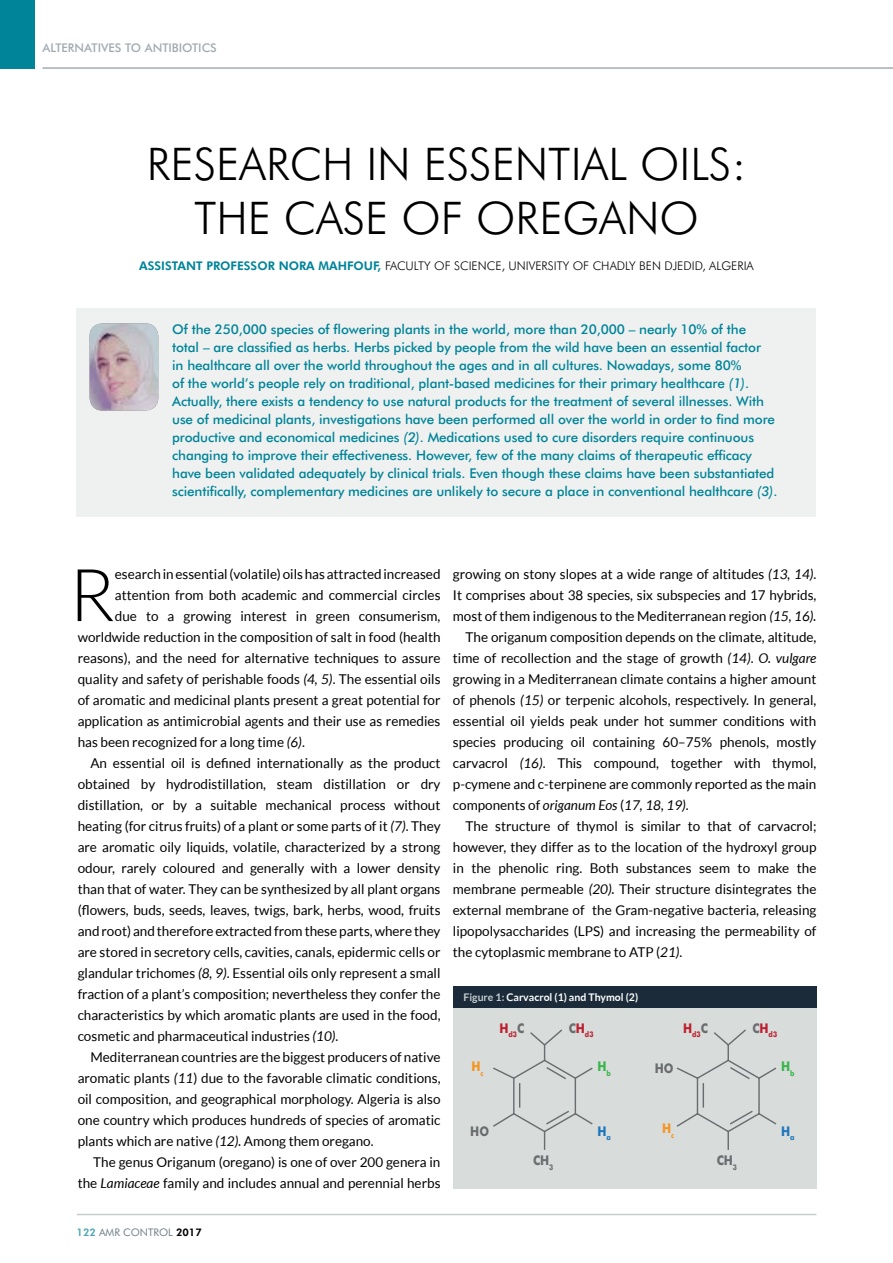
<style>
.page{position:relative;width:893px;height:1263px;background:#fff}
.page>*{position:absolute;margin:0;border:0;box-sizing:border-box;transform-origin:0 0}
.t1{font:300 72.9px "Lato";color:#000}
.t2{font:300 45px/54px "Futura BT";color:#000;text-align:center}
.t3{font:13.5px "Lato";color:#000}
.t4{font:500 13.5px/18px "Futura BT";letter-spacing:-.01em;color:#008499}
.t5{font:italic 13.5px "Lato";color:#000}
.t6{font:700 13.35px "Futura BT";color:#6a6c6e;scale:.85 1}
.t7{font:700 13.35px "Futura BT";color:#f7941e;scale:.85 1}
.t8{font:700 13.35px "Futura BT";color:#39b54a;scale:.85 1}
.t9{font:700 13.35px "Futura BT";color:#1c75bc;scale:.85 1}
.t10{font:300 12px "Futura BT";color:#000}
.t11{font:500 12px "Futura BT";color:#a1abb2}
.t12{font:700 10.5px "Lato";color:#fff}
.t13{font:10.5px "Futura BT";color:#72808a}
.t14{font:700 7.8px "Futura BT";color:#be1e2d;scale:.85 1}
.s1{font-weight:800;color:#008499}
.s2{font-style:italic}
.s3{font-style:normal}
.s4{color:#c6cdd1}
.s5{font-weight:800;color:#53a8b9}
.s6{font-weight:800;color:#000}
</style>
<div class="page">
<div style="left:0;top:0;width:34px;height:69px;background:#008499"></div>
<hr style="left:43px;top:67px;width:850px;height:2px;background:#a1abb2">
<div style="left:77px;top:308px;width:739px;height:209px;background:#eff1f0"></div>
<img style="left:90px;top:323px;width:68px;height:88px">
<hr style="left:77px;top:1214px;width:739px;height:1px;background:#c6cdd1">
<div style="left:453px;top:995px;width:363px;height:194px;background:#d8dcdb"></div>
<svg style="left:493px;top:1029px;width:100px;height:121px"></svg>
<svg style="left:676px;top:1029px;width:101px;height:121px"></svg>
<div style="left:453px;top:987px;width:363px;height:21px;background:#1c2b39"></div>
<p class="t11" style="left:43px;top:40px;width:176px">ALTERNATIVES TO ANTIBIOTICS</p>
<h2 class="t2" style="left:147px;top:137px;width:601px">RESEARCH IN ESSENTIAL OILS:<br>THE CASE OF OREGANO</h2>
<p class="t10" style="left:139px;top:259px;width:616px"><span class="s1">ASSISTANT PROFESSOR NORA MAHFOUF,</span> FACULTY OF SCIENCE, UNIVERSITY OF CHADLY BEN DJEDID, ALGERIA</p>
<p class="t4" style="left:172px;top:320px;width:607px">Of the 250,000 species of flowering plants in the world, more than 20,000 – nearly 10% of the<br>total – are classified as herbs. Herbs picked by people from the wild have been an essential factor<br>in healthcare all over the world throughout the ages and in all cultures. Nowadays, some 80%<br>of the world’s people rely on traditional, plant-based medicines for their primary healthcare <span class="s2">(1)</span>.<br>Actually, there exists a tendency to use natural products for the treatment of several illnesses. With use of medicinal plants, investigations have been performed all over the world in order to find more productive and economical medicines <span class="s2">(2)</span>. Medications used to cure disorders require continuous changing to improve their effectiveness. However, few of the many claims of therapeutic efficacy have been validated adequately by clinical trials. Even though these claims have been substantiated scientifically, complementary medicines are unlikely to secure a place in conventional healthcare <span class="s2">(3)</span>.</p>
<h1 class="t1" style="left:69px;top:556px;width:47px">R</h1>
<p class="t3" style="left:115px;top:567px;width:327px">esearch in essential (volatile) oils has attracted increased</p>
<p class="t3" style="left:115px;top:588px;width:327px">attention from both academic and commercial circles</p>
<p class="t3" style="left:115px;top:609px;width:327px">due to a growing interest in green consumerism,</p>
<p class="t3" style="left:78px;top:630px;width:364px">worldwide reduction in the composition of salt in food (health</p>
<p class="t3" style="left:78px;top:651px;width:364px">reasons), and the need for alternative techniques to assure</p>
<p class="t3" style="left:78px;top:672px;width:364px">quality and safety of perishable foods <span class="s2">(4, 5)</span>. The essential oils</p>
<p class="t3" style="left:78px;top:693px;width:364px">of aromatic and medicinal plants present a great potential for</p>
<p class="t3" style="left:78px;top:714px;width:364px">application as antimicrobial agents and their use as remedies</p>
<p class="t3" style="left:78px;top:735px;width:229px">has been recognized for a long time <span class="s2">(6)</span>.</p>
<p class="t3" style="left:90px;top:756px;width:352px">An essential oil is defined internationally as the product</p>
<p class="t3" style="left:78px;top:777px;width:364px">obtained by hydrodistillation, steam distillation or dry</p>
<p class="t3" style="left:78px;top:798px;width:364px">distillation, or by a suitable mechanical process without</p>
<p class="t3" style="left:78px;top:819px;width:364px">heating (for citrus fruits) of a plant or some parts of it <span class="s2">(7)</span>. They</p>
<p class="t3" style="left:78px;top:840px;width:364px">are aromatic oily liquids, volatile, characterized by a strong</p>
<p class="t3" style="left:78px;top:861px;width:364px">odour, rarely coloured and generally with a lower density</p>
<p class="t3" style="left:78px;top:882px;width:364px">than that of water. They can be synthesized by all plant organs</p>
<p class="t3" style="left:78px;top:903px;width:364px">(flowers, buds, seeds, leaves, twigs, bark, herbs, wood, fruits</p>
<p class="t3" style="left:78px;top:924px;width:364px">and root) and therefore extracted from these parts, where they</p>
<p class="t3" style="left:78px;top:945px;width:364px">are stored in secretory cells, cavities, canals, epidermic cells or</p>
<p class="t3" style="left:78px;top:966px;width:364px">glandular trichomes <span class="s2">(8, 9)</span>. Essential oils only represent a small</p>
<p class="t3" style="left:78px;top:987px;width:364px">fraction of a plant’s composition; nevertheless they confer the</p>
<p class="t3" style="left:78px;top:1008px;width:364px">characteristics by which aromatic plants are used in the food,</p>
<p class="t3" style="left:78px;top:1029px;width:262px">cosmetic and pharmaceutical industries <span class="s2">(10)</span>.</p>
<p class="t3" style="left:90px;top:1050px;width:352px">Mediterranean countries are the biggest producers of native</p>
<p class="t3" style="left:78px;top:1071px;width:364px">aromatic plants <span class="s2">(11</span>) due to the favorable climatic conditions,</p>
<p class="t3" style="left:78px;top:1092px;width:364px">oil composition, and geographical morphology. Algeria is also</p>
<p class="t3" style="left:78px;top:1113px;width:364px">one country which produces hundreds of species of aromatic</p>
<p class="t3" style="left:78px;top:1134px;width:297px">plants which are native <span class="s2">(12).</span> Among them oregano.</p>
<p class="t3" style="left:93px;top:1155px;width:349px">The genus Origanum (oregano) is one of over 200 genera in</p>
<p class="t3" style="left:78px;top:1176px;width:364px">the <span class="s2">Lamiaceae</span> family and includes annual and perennial herbs</p>
<p class="t3" style="left:453px;top:567px;width:365px">growing on stony slopes at a wide range of altitudes <span class="s2">(13, 14)</span>.</p>
<p class="t3" style="left:453px;top:588px;width:365px">It comprises about 38 species, six subspecies and 17 hybrids,</p>
<p class="t3" style="left:453px;top:609px;width:365px">most of them indigenous to the Mediterranean region <span class="s2">(15, 16).</span></p>
<p class="t3" style="left:466px;top:630px;width:352px">The origanum composition depends on the climate, altitude,</p>
<p class="t3" style="left:453px;top:651px;width:365px">time of recollection and the stage of growth <span class="s2">(14)</span>. <span class="s2">O. vulgare</span></p>
<p class="t3" style="left:453px;top:672px;width:365px">growing in a Mediterranean climate contains a higher amount</p>
<p class="t3" style="left:453px;top:693px;width:365px">of phenols <span class="s2">(15)</span> or terpenic alcohols, respectively. In general,</p>
<p class="t3" style="left:453px;top:714px;width:365px">essential oil yields peak under hot summer conditions with</p>
<p class="t3" style="left:453px;top:735px;width:365px">species producing oil containing 60–75% phenols, mostly</p>
<p class="t3" style="left:453px;top:756px;width:365px">carvacrol <span class="s2">(16)</span>. This compound, together with thymol,</p>
<p class="t3" style="left:453px;top:777px;width:365px">p-cymene and c-terpinene are commonly reported as the main</p>
<p class="t5" style="left:453px;top:798px;width:237px"><span class="s3">components of</span> origanum Eos <span class="s3">(</span>17, 18, 19)<span class="s3">.</span></p>
<p class="t3" style="left:466px;top:819px;width:352px">The structure of thymol is similar to that of carvacrol;</p>
<p class="t3" style="left:453px;top:840px;width:365px">however, they differ as to the location of the hydroxyl group</p>
<p class="t3" style="left:453px;top:861px;width:365px">in the phenolic ring. Both substances seem to make the</p>
<p class="t3" style="left:453px;top:882px;width:365px">membrane permeable <span class="s2">(20).</span> Their structure disintegrates the</p>
<p class="t3" style="left:453px;top:903px;width:365px">external membrane of the Gram-negative bacteria, releasing</p>
<p class="t3" style="left:453px;top:924px;width:365px">lipopolysaccharides (LPS) and increasing the permeability of</p>
<p class="t3" style="left:453px;top:945px;width:231px">the cytoplasmic membrane to ATP (<span class="s2">21)</span>.</p>
<p class="t12" style="left:463px;top:991px;width:176px"><span class="s4">Figure 1:</span> Carvacrol (1) and Thymol (2)</p>
<p class="t14" style="left:499px;top:1029px;width:31px"><sup>H</sup>d3<sup>C</sup></p>
<p class="t14" style="left:569px;top:1029px;width:31px"><sup>C</sup><sup>H</sup>d3</p>
<p class="t7" style="left:471px;top:1058px;width:16px">H<sub>c</sub></p>
<p class="t8" style="left:597px;top:1058px;width:17px">H<sub>b</sub></p>
<p class="t6" style="left:655px;top:1060px;width:24px">HO</p>
<p class="t14" style="left:683px;top:1029px;width:31px"><sup>H</sup>d3<sup>C</sup></p>
<p class="t14" style="left:752px;top:1029px;width:31px"><sup>C</sup><sup>H</sup>d3</p>
<p class="t8" style="left:781px;top:1058px;width:17px">H<sub>b</sub></p>
<p class="t6" style="left:470px;top:1123px;width:24px">HO</p>
<p class="t9" style="left:597px;top:1123px;width:17px">H<sub>a</sub></p>
<p class="t6" style="left:533px;top:1152px;width:26px">CH<sub>3</sub></p>
<p class="t7" style="left:662px;top:1120px;width:16px">H<sub>c</sub></p>
<p class="t9" style="left:781px;top:1123px;width:17px">H<sub>a</sub></p>
<p class="t6" style="left:717px;top:1152px;width:26px">CH<sub>3</sub></p>
<p class="t13" style="left:77px;top:1226px;width:127px"><span class="s5">122</span> AMR CONTROL <span class="s6">2017</span></p>
</div>
